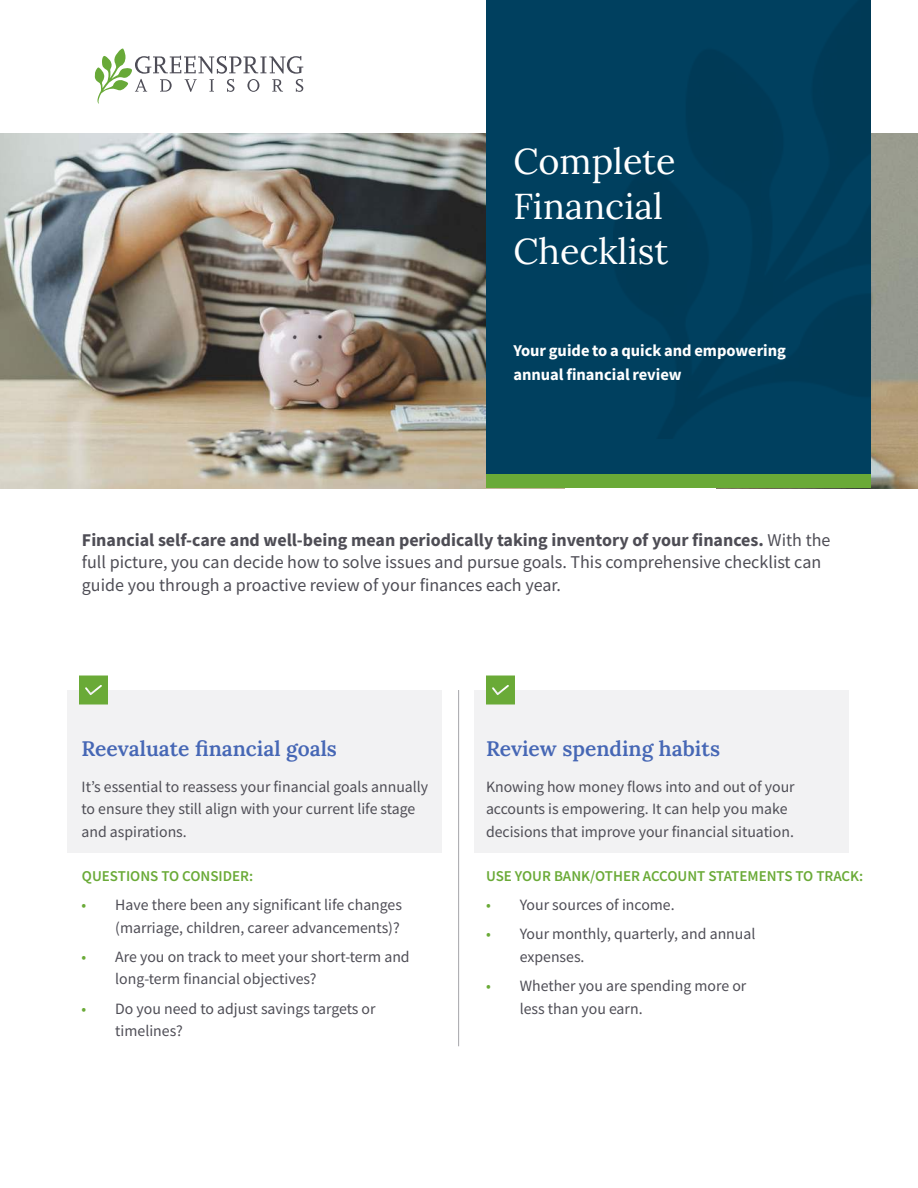
<style>
.page{position:relative;width:918px;height:1188px;background:#fff}
.page>*{position:absolute;margin:0;border:0;box-sizing:border-box;transform-origin:0 0}
.t1{font:36px/45px "Lora";color:#fff}
.t2{font:600 21px "Lora";color:#4667b5}
.t3{font:18px/22.5px "Source Sans Pro";color:#4e4d55}
.t4{font:700 16.5px/24px "Source Sans Pro";color:#fff}
.t5{font:15.75px/22.5px "Source Sans Pro";color:#4e4d55}
.t6{font:600 15px "Source Sans Pro";color:#6aaa37}
.s1{font-weight:700}
.s2{color:#6aaa37}
</style>
<div class="page">
<hr style="left:458px;top:690px;width:1px;height:356px;background:#a6a6aa">
<div style="left:68px;top:690px;width:374px;height:163px;background:#f2f2f3"></div>
<div style="left:474px;top:690px;width:375px;height:163px;background:#f2f2f3"></div>
<svg style="left:79px;top:676px;width:29px;height:29px"></svg>
<svg style="left:486px;top:676px;width:29px;height:29px"></svg>
<img style="left:0;top:133px;width:486px;height:355px">
<img style="left:871px;top:133px;width:47px;height:355px">
<svg style="left:94px;top:48px;width:209px;height:56px"></svg>
<div style="left:486px;top:0;width:385px;height:474px;background:#00405f"></div>
<div style="left:486px;top:474px;width:385px;height:14px;background:#6aaa37"></div>
<h1 class="t1" style="left:513px;top:142px;width:164px">Complete<br>Financial<br>Checklist</h1>
<p class="t4" style="left:513px;top:340px;width:274px">Your guide to a quick and empowering annual financial review</p>
<p class="t3" style="left:82px;top:530px;width:750px"><span class="s1">Financial self-care and well-being mean periodically taking inventory of your finances.</span> With the full picture, you can decide how to solve issues and pursue goals. This comprehensive checklist can guide you through a proactive review of your finances each year.</p>
<h2 class="t2" style="left:82px;top:732px;width:257px">Reevaluate financial goals</h2>
<p class="t5" style="left:82px;top:775px;width:348px">It’s essential to reassess your financial goals annually to ensure they still align with your current life stage and aspirations.</p>
<p class="t6" style="left:82px;top:871px;width:173px">QUESTIONS TO CONSIDER:</p>
<p class="t6" style="left:486px;top:871px;width:379px">USE YOUR BANK/OTHER ACCOUNT STATEMENTS TO TRACK:</p>
<p class="t5" style="left:82px;top:894px;width:322px;text-align:right"><span class="s2">•</span> Have there been any significant life changes (marriage, children, career advancements)?</p>
<p class="t5" style="left:115px;top:947px;width:296px;text-indent:-34px"><span class="s2">•</span> Are you on track to meet your short-term and long-term financial objectives?</p>
<p class="t5" style="left:115px;top:997px;width:262px;text-indent:-34px"><span class="s2">•</span> Do you need to adjust savings targets or timelines?</p>
<h2 class="t2" style="left:486px;top:732px;width:236px">Review spending habits</h2>
<p class="t5" style="left:486px;top:775px;width:310px">Knowing how money flows into and out of your accounts is empowering. It can help you make decisions that improve your financial situation.</p>
<p class="t5" style="left:486px;top:895px;width:190px"><span class="s2">•</span> Your sources of income.</p>
<p class="t5" style="left:520px;top:924px;width:237px;text-indent:-34px"><span class="s2">•</span> Your monthly, quarterly, and annual expenses.</p>
<p class="t5" style="left:520px;top:976px;width:228px;text-indent:-34px"><span class="s2">•</span> Whether you are spending more or less than you earn.</p>
</div>
